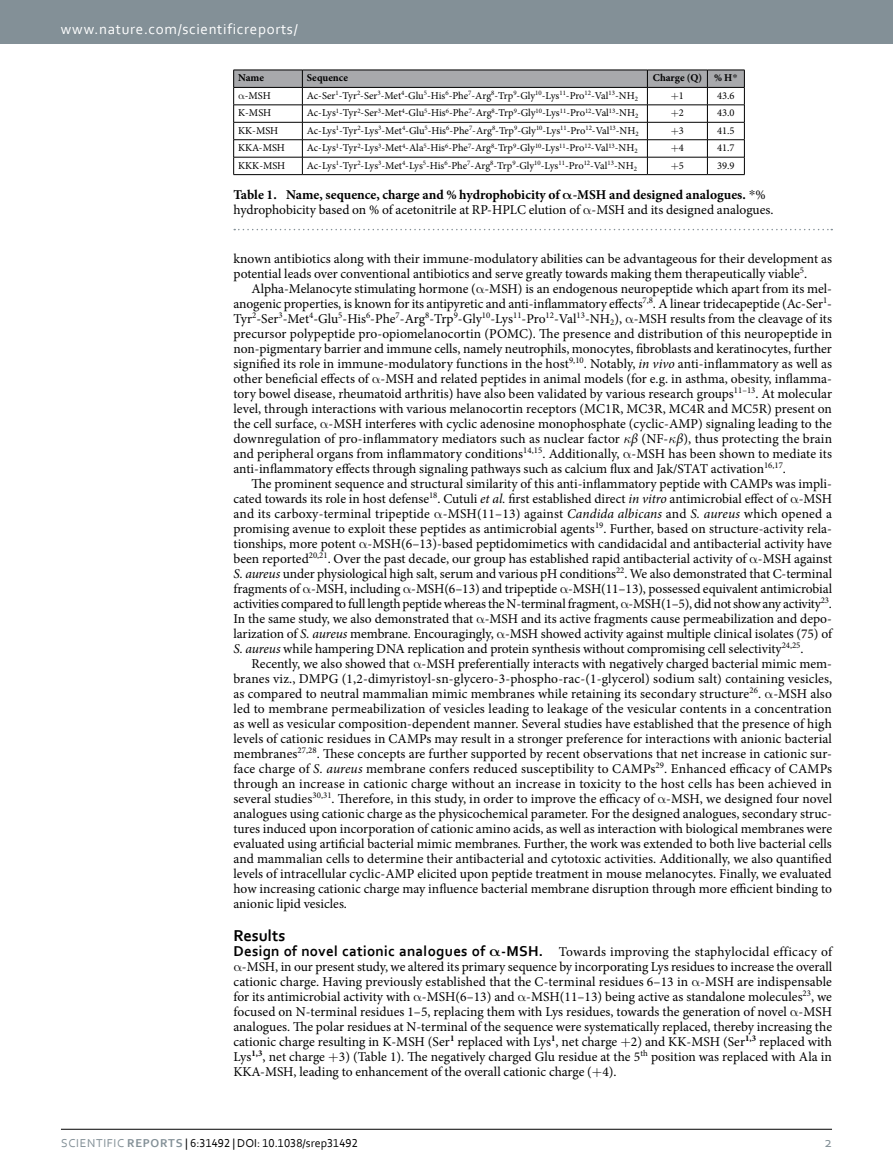
<style>
.page{position:relative;width:893px;height:1174px;background:#fff}
.page>*{position:absolute;margin:0;border:0;box-sizing:border-box;transform-origin:0 0}
.t1{font:700 16.5px "Corbel";color:#000}
.t2{font:15px "Corbel";letter-spacing:.045em;color:#fff}
.t3{font:15px "Corbel";color:#839097}
.t4{font:13.5px/15px "Minion Pro";color:#000;text-align:justify}
.t5{font:13.5px "Minion Pro";letter-spacing:.02em;color:#000}
.t6{font:12px "Corbel";color:#000}
.t7{font:10.5px "Minion Pro";letter-spacing:-.005em;color:#000}
.t8{font:700 10.5px "Minion Pro";color:#000}
.s1{font-family:"STIX General";font-weight:400}
.s2{font-weight:700}
.s3{font-family:"STIX General"}
.s4{font-style:italic}
.s5{font-family:"Corbel";font-weight:700;font-size:15px}
.s6{color:#839097}
.s7{font-weight:700;color:#839097}
</style>
<div class="page">
<div style="left:0;top:0;width:893px;height:43px;background:#839097"></div>
<hr style="left:61px;top:1129px;width:771px;height:1px;background:#000">
<svg style="left:234px;top:229px;width:598px;height:1px"></svg>
<hr style="left:233px;top:174px;width:69px;height:1px;background:#000">
<hr style="left:302px;top:174px;width:345px;height:1px;background:#000">
<hr style="left:647px;top:174px;width:60px;height:1px;background:#000">
<hr style="left:707px;top:174px;width:38px;height:1px;background:#000">
<svg style="left:233px;top:70px;width:512px;height:104px"></svg>
<p class="t2" style="left:61px;top:19px;width:238px">www.nature.com/scientificreports/</p>
<p class="t8" style="left:238px;top:71px;width:27px">Name</p>
<p class="t8" style="left:307px;top:71px;width:43px">Sequence</p>
<p class="t8" style="left:653px;top:71px;width:86px">Charge (Q) % H<span class="s1">*</span></p>
<p class="t7" style="left:245px;top:88px;width:27px">-MSH</p>
<p class="t7" style="left:307px;top:88px;width:333px">Ac-Ser<sup>1</sup>-Tyr<sup>2</sup>-Ser<sup>3</sup>-Met<sup>4</sup>-Glu<sup>5</sup>-His<sup>6</sup>-Phe<sup>7</sup>-Arg<sup>8</sup>-Trp<sup>9</sup>-Gly<sup>10</sup>-Lys<sup>11</sup>-Pro<sup>12</sup>-Val<sup>13</sup>-NH<sub>2</sub></p>
<p class="t7" style="left:679px;top:88px;width:7px">1</p>
<p class="t7" style="left:717px;top:88px;width:19px">43.6</p>
<p class="t7" style="left:238px;top:106px;width:35px">K-MSH</p>
<p class="t7" style="left:307px;top:106px;width:333px">Ac-Lys<sup>1</sup>-Tyr<sup>2</sup>-Ser<sup>3</sup>-Met<sup>4</sup>-Glu<sup>5</sup>-His<sup>6</sup>-Phe<sup>7</sup>-Arg<sup>8</sup>-Trp<sup>9</sup>-Gly<sup>10</sup>-Lys<sup>11</sup>-Pro<sup>12</sup>-Val<sup>13</sup>-NH<sub>2</sub></p>
<p class="t7" style="left:679px;top:106px;width:7px">2</p>
<p class="t7" style="left:717px;top:106px;width:19px">43.0</p>
<p class="t7" style="left:238px;top:123px;width:42px">KK-MSH</p>
<p class="t7" style="left:307px;top:123px;width:333px">Ac-Lys<sup>1</sup>-Tyr<sup>2</sup>-Lys<sup>3</sup>-Met<sup>4</sup>-Glu<sup>5</sup>-His<sup>6</sup>-Phe<sup>7</sup>-Arg<sup>8</sup>-Trp<sup>9</sup>-Gly<sup>10</sup>-Lys<sup>11</sup>-Pro<sup>12</sup>-Val<sup>13</sup>-NH<sub>2</sub></p>
<p class="t7" style="left:679px;top:123px;width:7px">3</p>
<p class="t7" style="left:717px;top:123px;width:19px">41.5</p>
<p class="t7" style="left:238px;top:141px;width:48px">KKA-MSH</p>
<p class="t7" style="left:307px;top:141px;width:332px">Ac-Lys<sup>1</sup>-Tyr<sup>2</sup>-Lys<sup>3</sup>-Met<sup>4</sup>-Ala<sup>5</sup>-His<sup>6</sup>-Phe<sup>7</sup>-Arg<sup>8</sup>-Trp<sup>9</sup>-Gly<sup>10</sup>-Lys<sup>11</sup>-Pro<sup>12</sup>-Val<sup>13</sup>-NH<sub>2</sub></p>
<p class="t7" style="left:679px;top:141px;width:7px">4</p>
<p class="t7" style="left:717px;top:141px;width:19px">41.7</p>
<p class="t7" style="left:238px;top:158px;width:49px">KKK-MSH</p>
<p class="t7" style="left:307px;top:158px;width:332px">Ac-Lys<sup>1</sup>-Tyr<sup>2</sup>-Lys<sup>3</sup>-Met<sup>4</sup>-Lys<sup>5</sup>-His<sup>6</sup>-Phe<sup>7</sup>-Arg<sup>8</sup>-Trp<sup>9</sup>-Gly<sup>10</sup>-Lys<sup>11</sup>-Pro<sup>12</sup>-Val<sup>13</sup>-NH<sub>2</sub></p>
<p class="t7" style="left:679px;top:158px;width:7px">5</p>
<p class="t7" style="left:717px;top:158px;width:19px">39.9</p>
<p class="t4" style="left:233px;top:187px;width:542px"><span class="s2">Table 1. Name, sequence, charge and % hydrophobicity of -MSH and designed analogues.</span> <span class="s3">*</span>% hydrophobicity based on % of acetonitrile at RP-HPLC elution of -MSH and its designed analogues.</p>
<p class="t4" style="left:233px;top:251px;width:600px">known antibiotics along with their immune-modulatory abilities can be advantageous for their development as potential leads over conventional antibiotics and serve greatly towards making them therapeutically viable<sup>5</sup>.</p>
<p class="t4" style="left:233px;top:281px;width:600px;text-indent:18px">Alpha-Melanocyte stimulating hormone ( -MSH) is an endogenous neuropeptide which apart from its mel&shy;anogenic properties, is known for its antipyretic and anti-inflammatory effects<sup>7,8</sup>. A linear tridecapeptide (Ac-Ser<sup>1</sup>- Tyr<sup>2</sup>-Ser<sup>3</sup>-Met<sup>4</sup>-Glu<sup>5</sup>-His<sup>6</sup>-Phe<sup>7</sup>-Arg<sup>8</sup>-Trp<sup>9</sup>-Gly<sup>10</sup>-Lys<sup>11</sup>-Pro<sup>12</sup>-Val<sup>13</sup>-NH<sub>2</sub>), -MSH results from the cleavage of its precursor polypeptide pro-opiomelanocortin (POMC). The presence and distribution of this neuropeptide in non-pigmentary barrier and immune cells, namely neutrophils, monocytes, fibroblasts and keratinocytes, further signified its role in immune-modulatory functions in the host<sup>9,10</sup>. Notably, <span class="s4">in vivo</span> anti-inflammatory as well as other beneficial effects of -MSH and related peptides in animal models (for e.g. in asthma, obesity, inflamma&shy;tory bowel disease, rheumatoid arthritis) have also been validated by various research groups<sup>11–13</sup>. At molecular level, through interactions with various melanocortin receptors (MC1R, MC3R, MC4R and MC5R) present on the cell surface, -MSH interferes with cyclic adenosine monophosphate (cyclic-AMP) signaling leading to the downregulation of pro-inflammatory mediators such as nuclear factor <span class="s4">β</span> (NF- <span class="s4">β</span>), thus protecting the brain and peripheral organs from inflammatory conditions<sup>14,15</sup>. Additionally, -MSH has been shown to mediate its anti-inflammatory effects through signaling pathways such as calcium flux and Jak/STAT activation<sup>16,17</sup>.</p>
<p class="t4" style="left:233px;top:476px;width:600px;text-indent:18px">The prominent sequence and structural similarity of this anti-inflammatory peptide with CAMPs was impli&shy;cated towards its role in host defense<sup>18</sup>. Cutuli <span class="s4">et al.</span> first established direct <span class="s4">in vitro</span> antimicrobial effect of -MSH and its carboxy-terminal tripeptide -MSH(11–13) against <span class="s4">Candida albicans</span> and <span class="s4">S. aureus</span> which opened a promising avenue to exploit these peptides as antimicrobial agents<sup>19</sup>. Further, based on structure-activity rela&shy;tionships, more potent -MSH(6–13)-based peptidomimetics with candidacidal and antibacterial activity have been reported<sup>20,21</sup>. Over the past decade, our group has established rapid antibacterial activity of -MSH against <span class="s4">S. aureus</span> under physiological high salt, serum and various pH conditions<sup>22</sup>. We also demonstrated that C-terminal fragments of -MSH, including -MSH(6–13) and tripeptide -MSH(11–13), possessed equivalent antimicrobial activities compared to full length peptide whereas the N-terminal fragment, -MSH(1–5), did not show any activity<sup>23</sup>.<br>In the same study, we also demonstrated that -MSH and its active fragments cause permeabilization and depo&shy;larization of <span class="s4">S. aureus</span> membrane. Encouragingly, -MSH showed activity against multiple clinical isolates (75) of <span class="s4">S. aureus</span> while hampering DNA replication and protein synthesis without compromising cell selectivity<sup>24,25</sup>.</p>
<p class="t4" style="left:233px;top:656px;width:600px;text-indent:18px">Recently, we also showed that -MSH preferentially interacts with negatively charged bacterial mimic mem&shy;branes viz., DMPG (1,2-dimyristoyl-sn-glycero-3-phospho-rac-(1-glycerol) sodium salt) containing vesicles, as compared to neutral mammalian mimic membranes while retaining its secondary structure<sup>26</sup>. -MSH also led to membrane permeabilization of vesicles leading to leakage of the vesicular contents in a concentration as well as vesicular composition-dependent manner. Several studies have established that the presence of high levels of cationic residues in CAMPs may result in a stronger preference for interactions with anionic bacterial membranes<sup>27,28</sup>. These concepts are further supported by recent observations that net increase in cationic sur&shy;face charge of <span class="s4">S. aureus</span> membrane confers reduced susceptibility to CAMPs<sup>29</sup>. Enhanced efficacy of CAMPs through an increase in cationic charge without an increase in toxicity to the host cells has been achieved in several studies<sup>30,31</sup>. Therefore, in this study, in order to improve the efficacy of -MSH, we designed four novel analogues using cationic charge as the physicochemical parameter. For the designed analogues, secondary struc&shy;tures induced upon incorporation of cationic amino acids, as well as interaction with biological membranes were evaluated using artificial bacterial mimic membranes. Further, the work was extended to both live bacterial cells and mammalian cells to determine their antibacterial and cytotoxic activities. Additionally, we also quantified levels of intracellular cyclic-AMP elicited upon peptide treatment in mouse melanocytes. Finally, we evaluated how increasing cationic charge may influence bacterial membrane disruption through more efficient binding to anionic lipid vesicles.</p>
<p class="t1" style="left:233px;top:925px;width:53px">Results</p>
<p class="t5" style="left:233px;top:942px;width:600px"><span class="s5">Design of novel cationic analogues of -MSH.</span> Towards improving the staphylocidal efficacy of</p>
<p class="t4" style="left:242px;top:959px;width:592px">-MSH, in our present study, we altered its primary sequence by incorporating Lys residues to increase the overall</p>
<p class="t4" style="left:233px;top:974px;width:600px">cationic charge. Having previously established that the C-terminal residues 6–13 in -MSH are indispensable</p>
<p class="t4" style="left:233px;top:989px;width:600px">for its antimicrobial activity with -MSH(6–13) and -MSH(11–13) being active as standalone molecules<sup>23</sup>, we</p>
<p class="t4" style="left:233px;top:1004px;width:600px">focused on N-terminal residues 1–5, replacing them with Lys residues, towards the generation of novel -MSH</p>
<p class="t4" style="left:233px;top:1019px;width:600px">analogues. The polar residues at N-terminal of the sequence were systematically replaced, thereby increasing the</p>
<p class="t4" style="left:233px;top:1034px;width:600px">cationic charge resulting in K-MSH (Ser<sup>1</sup> replaced with Lys<sup>1</sup>, net charge 2) and KK-MSH (Ser<sup>1,3</sup> replaced with</p>
<p class="t4" style="left:233px;top:1049px;width:600px">Lys<sup>1,3</sup>, net charge 3) (Table 1). The negatively charged Glu residue at the 5<sup>th</sup> position was replaced with Ala in</p>
<p class="t4" style="left:233px;top:1064px;width:385px">KKA-MSH, leading to enhancement of the overall cationic charge ( 4).</p>
<p class="t6" style="left:61px;top:1135px;width:298px"><span class="s6">Scientific</span> <span class="s7">Reports</span> | 6:31492 | DOI: 10.1038/srep31492</p>
<p class="t3" style="left:824px;top:1132px;width:9px">2</p>
</div>
